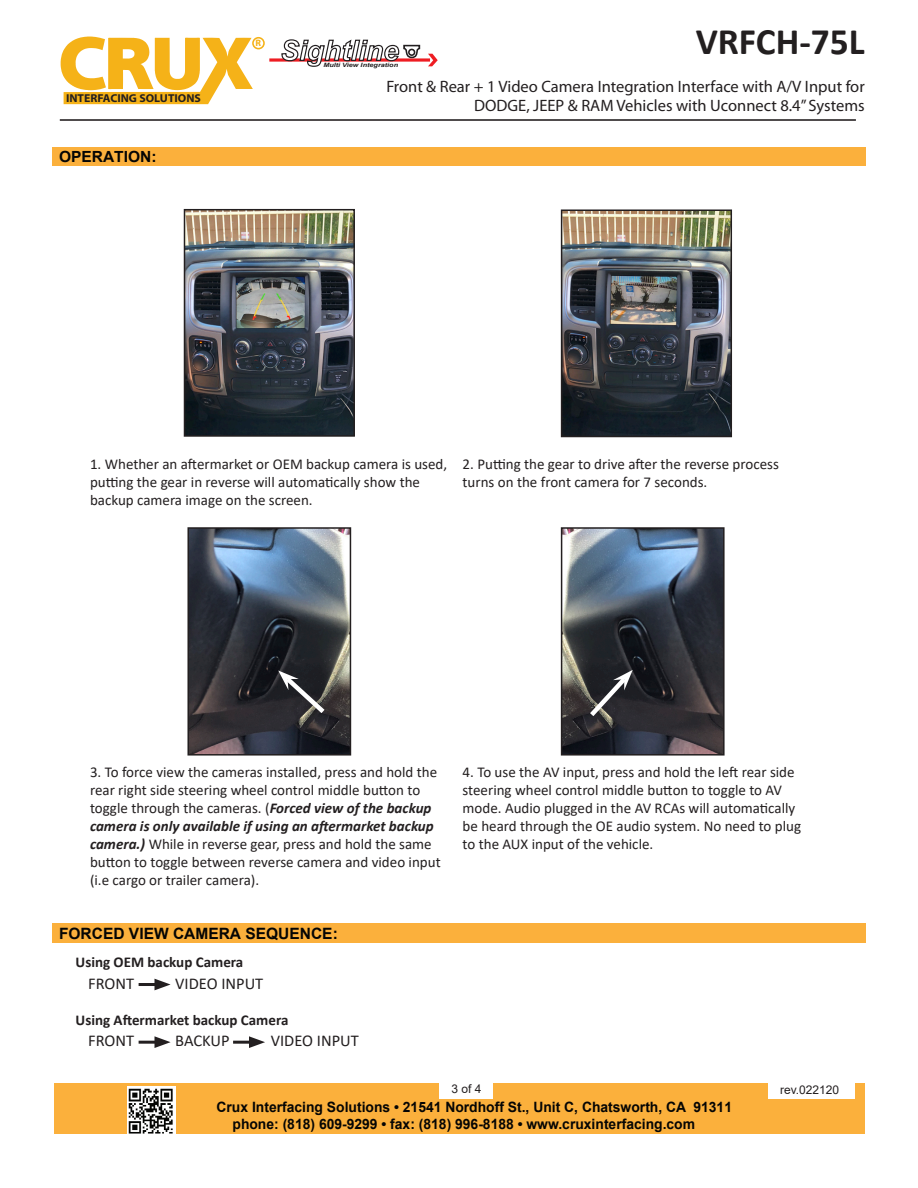
<style>
.page{position:relative;width:918px;height:1188px;background:#fff}
.page>*{position:absolute;margin:0;border:0;box-sizing:border-box;transform-origin:0 0}
.t1{font:700 37.5px "Calibri";color:#231f20}
.t2{font:italic 700 28.05px "Arial";color:#fff}
.t3{font:16.5px "Myriad Pro";color:#231f20}
.t4{font:16.5px "Calibri";color:#231f20}
.t5{font:700 15.6px "Arial";color:#050504}
.t6{font:700 15.3px "Arial";color:#050504}
.t7{font:15px/18px "Calibri";color:#231f20}
.t8{font:700 15px "Calibri";color:#231f20}
.t9{font:700 14.25px/17.1px "Arial";color:#050504}
.t10{font:12px "Arial";color:#231f20}
.t11{font:700 11.4px "Myriad Pro";color:#231f20}
.t12{font:700 9.3px "Myriad Pro";color:#f5b218}
.t13{font:italic 700 5.85px "Arial";color:#231f20;scale:1.23 1}
.s1{font-weight:700;font-style:italic}
</style>
<div class="page">
<div style="left:54px;top:1083px;width:810px;height:51px;background:#fbb03c"></div>
<img style="left:127px;top:1086px;width:48px;height:48px">
<div style="left:439px;top:1078px;width:54px;height:20px;background:#fff"></div>
<div style="left:768px;top:1078px;width:87px;height:20px;background:#fff"></div>
<hr style="left:60px;top:119px;width:796px;height:2px;background:#231f20">
<svg style="left:61px;top:37px;width:192px;height:67px"></svg>
<div style="left:252px;top:37px;width:13px;height:12px;border:2px solid #f5b218;border-radius:50%"></div>
<svg style="left:269px;top:58px;width:159px;height:4px"></svg>
<svg style="left:428px;top:54px;width:10px;height:12px"></svg>
<svg style="left:281px;top:39px;width:140px;height:28px"></svg>
<div style="left:408px;top:49px;width:7px;height:7px;border:2px solid #231f20;border-radius:50%"></div>
<div style="left:52px;top:147px;width:813px;height:19px;background:#fbb03c"></div>
<img style="left:187px;top:212px;width:165px;height:222px">
<div style="left:184px;top:209px;width:171px;height:228px;border:2px solid #231f20"></div>
<img style="left:564px;top:212px;width:165px;height:222px">
<div style="left:561px;top:209px;width:171px;height:228px;border:2px solid #231f20"></div>
<img style="left:190px;top:530px;width:158px;height:223px">
<div style="left:187px;top:527px;width:164px;height:229px;border:2px solid #231f20"></div>
<svg style="left:278px;top:670px;width:51px;height:48px;background:#474749"></svg>
<img style="left:564px;top:530px;width:158px;height:223px">
<div style="left:561px;top:527px;width:164px;height:229px;border:2px solid #231f20"></div>
<svg style="left:585px;top:670px;width:48px;height:51px;background:#474749"></svg>
<div style="left:52px;top:924px;width:813px;height:19px;background:#fbb03c"></div>
<hr style="left:139px;top:983px;width:21px;height:3px;background:#231f20">
<svg style="left:155px;top:979px;width:16px;height:11px"></svg>
<hr style="left:139px;top:1041px;width:21px;height:3px;background:#231f20">
<svg style="left:155px;top:1036px;width:16px;height:12px"></svg>
<hr style="left:233px;top:1041px;width:22px;height:3px;background:#231f20">
<svg style="left:249px;top:1036px;width:16px;height:12px"></svg>
<p class="t11" style="left:66px;top:91px;width:136px">INTERFACING SOLUTIONS</p>
<p class="t6" style="left:59px;top:146px;width:99px">OPERATION:</p>
<p class="t12" style="left:256px;top:37px;width:7px">R</p>
<p class="t1" style="left:696px;top:15px;width:171px">VRFCH-75L</p>
<p class="t3" style="left:386px;top:76px;width:480px">Front &amp; Rear + 1 Video Camera Integration Interface with A/V Input for</p>
<p class="t3" style="left:474px;top:96px;width:392px">DODGE, JEEP &amp; RAM Vehicles with Uconnect 8.4” Systems</p>
<p class="t2" style="left:280px;top:32px;width:120px">Sightline</p>
<p class="t13" style="left:323px;top:61px;width:62px">Multi View Integration</p>
<p class="t7" style="left:90px;top:455px;width:359px">1. Whether an aftermarket or OEM backup camera is used, putting the gear in reverse will automatically show the backup camera image on the screen.</p>
<p class="t7" style="left:463px;top:455px;width:318px">2. Putting the gear to drive after the reverse process turns on the front camera for 7 seconds.</p>
<p class="t7" style="left:90px;top:762px;width:352px">3. To force view the cameras installed, press and hold the rear right side steering wheel control middle button to toggle through the cameras. (<span class="s1">Forced view of the backup camera is only available if using an aftermarket backup camera.)</span> While in reverse gear, press and hold the same button to toggle between reverse camera and video input (i.e cargo or trailer camera).</p>
<p class="t7" style="left:463px;top:762px;width:340px">4. To use the AV input, press and hold the left rear side steering wheel control middle button to toggle to AV mode. Audio plugged in the AV RCAs will automatically be heard through the OE audio system. No need to plug to the AUX input of the vehicle.</p>
<p class="t5" style="left:59px;top:923px;width:280px">FORCED VIEW CAMERA SEQUENCE:</p>
<p class="t8" style="left:76px;top:951px;width:169px">Using OEM backup Camera</p>
<p class="t4" style="left:88px;top:973px;width:48px">FRONT</p>
<p class="t4" style="left:175px;top:973px;width:90px">VIDEO INPUT</p>
<p class="t8" style="left:76px;top:1009px;width:214px">Using Aftermarket backup Camera</p>
<p class="t4" style="left:88px;top:1029px;width:48px">FRONT</p>
<p class="t4" style="left:175px;top:1029px;width:56px">BACKUP</p>
<p class="t4" style="left:271px;top:1029px;width:90px">VIDEO INPUT</p>
<p class="t10" style="left:451px;top:1080px;width:32px">3 of 4</p>
<p class="t10" style="left:780px;top:1082px;width:61px">rev.022120</p>
<p class="t9" style="left:233px;top:1099px;width:501px;text-indent:-16px">Crux Interfacing Solutions • 21541 Nordhoff St., Unit C, Chatsworth, CA 91311 phone: (818) 609-9299 • fax: (818) 996-8188 • www.cruxinterfacing.com</p>
</div>
